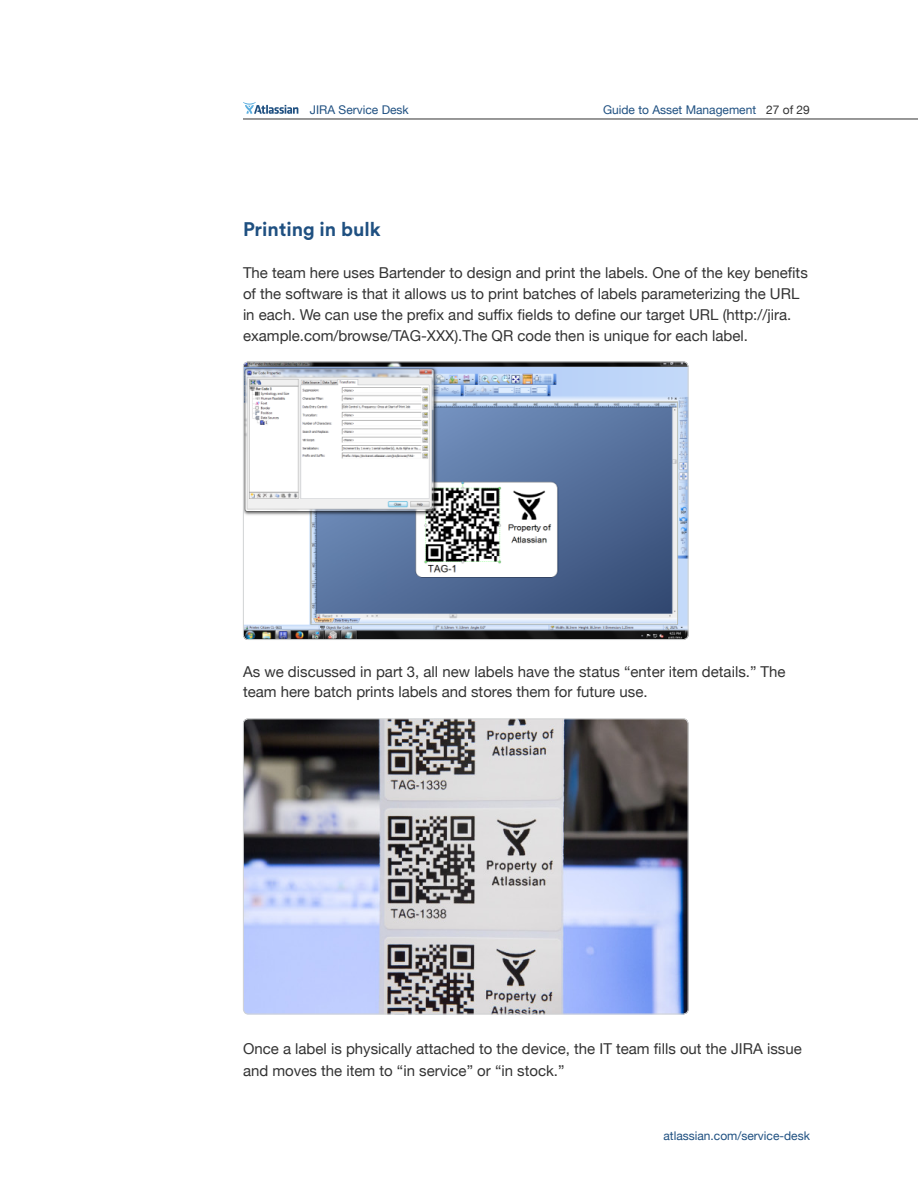
<style>
.page{position:relative;width:918px;height:1188px;background:#fff}
.page>*{position:absolute;margin:0;border:0;box-sizing:border-box;transform-origin:0 0}
.t1{font:700 19.5px "Circular Pro";color:#1f5081}
.t2{font:15px/21px "Helvetica Neue";color:#333}
.t3{font:12px "Helvetica Neue";color:#1f5081}
.s1{color:#333}
</style>
<div class="page">
<hr style="left:243px;top:119px;width:675px;height:1px;background:#333">
<svg style="left:243px;top:102px;width:55px;height:12px"></svg>
<img style="left:243px;top:362px;width:444px;height:278px">
<div style="left:243px;top:362px;width:446px;height:278px;border:1px solid #d1d3d4;border-radius:5px"></div>
<img style="left:243px;top:720px;width:444px;height:294px">
<div style="left:243px;top:718px;width:446px;height:296px;border:1px solid #d1d3d4;border-radius:5px"></div>
<p class="t3" style="left:310px;top:101px;width:100px">JIRA Service Desk</p>
<p class="t3" style="left:603px;top:101px;width:208px">Guide to Asset Management <span class="s1">27 of 29</span></p>
<h1 class="t1" style="left:243px;top:215px;width:139px">Printing in bulk</h1>
<p class="t2" style="left:243px;top:263px;width:566px">The team here uses Bartender to design and print the labels. One of the key benefits of the software is that it allows us to print batches of labels parameterizing the URL in each. We can use the prefix and suffix fields to define our target URL (http://jira. example.com/browse/TAG-XXX).The QR code then is unique for each label.</p>
<p class="t2" style="left:243px;top:662px;width:544px">As we discussed in part 3, all new labels have the status “enter item details.” The team here batch prints labels and stores them for future use.</p>
<p class="t2" style="left:243px;top:1040px;width:560px">Once a label is physically attached to the device, the IT team fills out the JIRA issue and moves the item to “in service” or “in stock.”</p>
<p class="t3" style="left:664px;top:1127px;width:148px">atlassian.com/service-desk</p>
</div>
